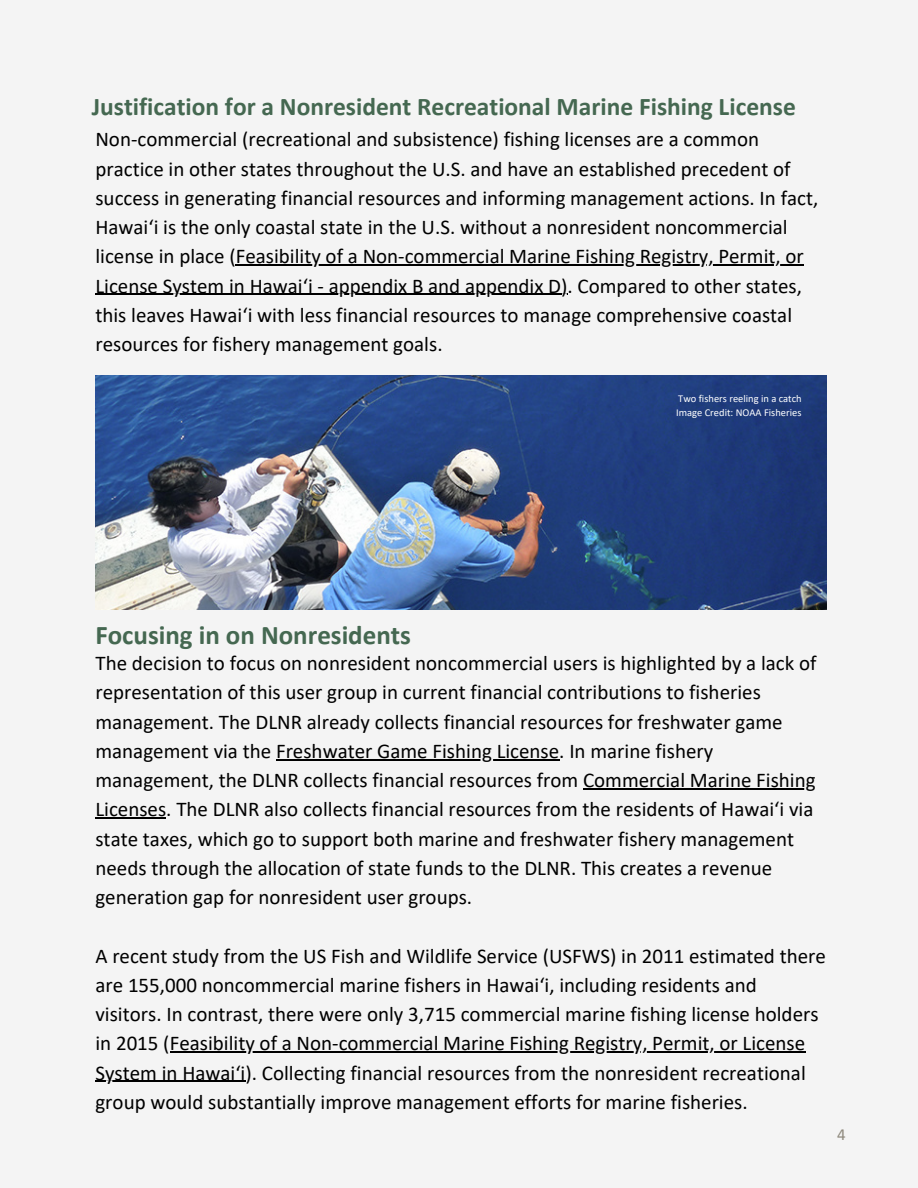
<style>
.page{position:relative;width:918px;height:1188px;background:#f4f4f4}
.page>*{position:absolute;margin:0;border:0;box-sizing:border-box;transform-origin:0 0}
.t1{font:700 27px "Calibri";color:#456851}
.t2{font:700 25.5px "Calibri";color:#456851}
.t3{font:21px/29.2px "Calibri";color:#000}
.t4{font:16.95px "Calibri";color:#8f8a7e}
.t5{font:10.5px "Calibri";color:#fff}
</style>
<div class="page">
<img style="left:95px;top:375px;width:732px;height:234px">
<hr style="left:236px;top:265px;width:568px;height:1px;background:#000">
<hr style="left:95px;top:294px;width:208px;height:1px;background:#000">
<svg style="left:303px;top:294px;width:26px;height:1px"></svg>
<hr style="left:329px;top:294px;width:94px;height:1px;background:#000">
<hr style="left:423px;top:294px;width:42px;height:1px;background:#000">
<hr style="left:465px;top:294px;width:96px;height:1px;background:#000">
<hr style="left:276px;top:759px;width:283px;height:1px;background:#000">
<hr style="left:583px;top:788px;width:233px;height:1px;background:#000">
<hr style="left:95px;top:818px;width:71px;height:1px;background:#000">
<hr style="left:170px;top:1052px;width:635px;height:1px;background:#000">
<hr style="left:95px;top:1081px;width:146px;height:1px;background:#000">
<p class="t2" style="left:92px;top:95px;width:706px">Justification for a Nonresident Recreational Marine Fishing License</p>
<p class="t3" style="left:95px;top:127px;width:724px">Non-commercial (recreational and subsistence) fishing licenses are a common practice in other states throughout the U.S. and have an established precedent of success in generating financial resources and informing management actions. In fact, Hawaiʻi is the only coastal state in the U.S. without a nonresident noncommercial license in place (Feasibility of a Non-commercial Marine Fishing Registry, Permit, or License System in Hawai‘i - appendix B and appendix D). Compared to other states, this leaves Hawaiʻi with less financial resources to manage comprehensive coastal resources for fishery management goals.</p>
<p class="t5" style="left:678px;top:395px;width:125px">Two fishers reeling in a catch</p>
<p class="t5" style="left:676px;top:409px;width:127px">Image Credit: NOAA Fisheries</p>
<p class="t1" style="left:95px;top:623px;width:317px">Focusing in on Nonresidents</p>
<p class="t3" style="left:95px;top:650px;width:723px">The decision to focus on nonresident noncommercial users is highlighted by a lack of representation of this user group in current financial contributions to fisheries management. The DLNR already collects financial resources for freshwater game management via the Freshwater Game Fishing License. In marine fishery management, the DLNR collects financial resources from Commercial Marine Fishing Licenses. The DLNR also collects financial resources from the residents of Hawaiʻi via state taxes, which go to support both marine and freshwater fishery management needs through the allocation of state funds to the DLNR. This creates a revenue generation gap for nonresident user groups.</p>
<p class="t3" style="left:95px;top:943px;width:732px">A recent study from the US Fish and Wildlife Service (USFWS) in 2011 estimated there are 155,000 noncommercial marine fishers in Hawai‘i, including residents and visitors. In contrast, there were only 3,715 commercial marine fishing license holders in 2015 (Feasibility of a Non-commercial Marine Fishing Registry, Permit, or License System in Hawai‘i). Collecting financial resources from the nonresident recreational group would substantially improve management efforts for marine fisheries.</p>
<p class="t4" style="left:837px;top:1128px;width:10px">4</p>
</div>
